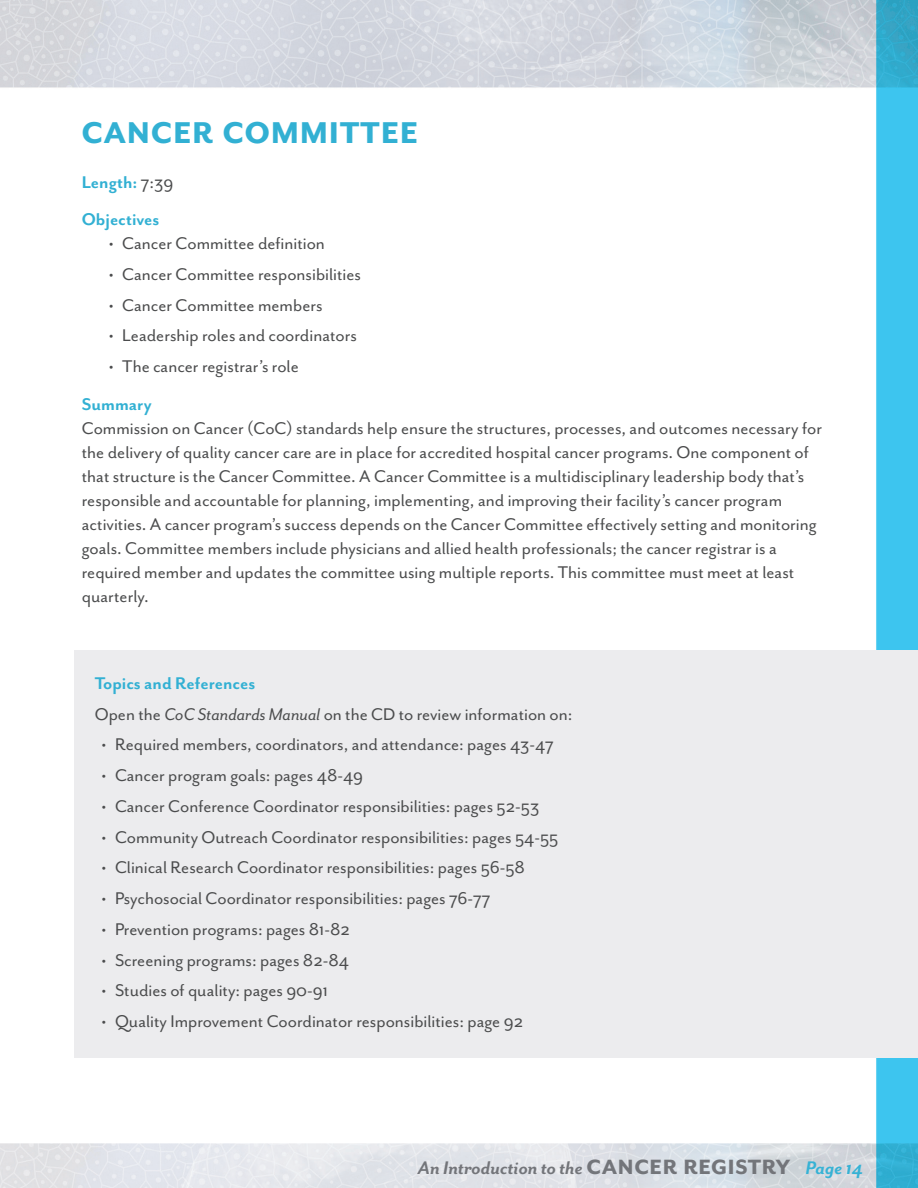
<style>
.page{position:relative;width:918px;height:1188px;background:#fff}
.page>*{position:absolute;margin:0;border:0;box-sizing:border-box;transform-origin:0 0}
.t1{font:48px "Mr Eaves San SCB";color:#32b0d3}
.t2{font:21px "Mr Eaves San BI";color:#73757a}
.t3{font:19.5px/24px "Mr Eaves San R";color:#4b4c4d}
.t4{font:19.5px/37.5px "Mr Eaves San B";color:#32b0d3}
.s1{font-family:"Mr Eaves San R";color:#4b4c4d}
.s2{font-family:"Mr Eaves San RI"}
.s3{font-family:"Mr Eaves San SCB";font-size:33px}
.s4{color:#36b2d5}
</style>
<div class="page">
<img style="left:0;top:0;width:918px;height:1188px">
<div style="left:75px;top:651px;width:843px;height:407px;background:#ececee"></div>
<h1 class="t1" style="left:81px;top:102px;width:339px">cancer committee</h1>
<p class="t4" style="left:82px;top:163px;width:93px">Length: <span class="s1">7:39<br></span>Objectives</p>
<p class="t3" style="left:109px;top:231px;width:218px">• Cancer Committee definition</p>
<p class="t3" style="left:109px;top:262px;width:254px">• Cancer Committee responsibilities</p>
<p class="t3" style="left:109px;top:293px;width:215px">• Cancer Committee members</p>
<p class="t3" style="left:109px;top:324px;width:250px">• Leadership roles and coordinators</p>
<p class="t3" style="left:109px;top:354px;width:192px">• The cancer registrar’s role</p>
<p class="t4" style="left:82px;top:385px;width:71px">Summary</p>
<p class="t3" style="left:82px;top:416px;width:742px">Commission on Cancer (CoC) standards help ensure the structures, processes, and outcomes necessary for the delivery of quality cancer care are in place for accredited hospital cancer programs. One component of that structure is the Cancer Committee. A Cancer Committee is a multidisciplinary leadership body that’s responsible and accountable for planning, implementing, and improving their facility’s cancer program activities. A cancer program’s success depends on the Cancer Committee effectively setting and monitoring goals. Committee members include physicians and allied health professionals; the cancer registrar is a required member and updates the committee using multiple reports. This committee must meet at least quarterly.</p>
<p class="t4" style="left:95px;top:664px;width:162px">Topics and References</p>
<p class="t3" style="left:95px;top:702px;width:479px">Open the <span class="s2">CoC Standards Manual</span> on the CD to review information on:</p>
<p class="t3" style="left:102px;top:733px;width:454px">• Required members, coordinators, and attendance: pages 43-47</p>
<p class="t3" style="left:102px;top:763px;width:263px">• Cancer program goals: pages 48-49</p>
<p class="t3" style="left:102px;top:794px;width:439px">• Cancer Conference Coordinator responsibilities: pages 52-53</p>
<p class="t3" style="left:102px;top:825px;width:458px">• Community Outreach Coordinator responsibilities: pages 54-55</p>
<p class="t3" style="left:102px;top:856px;width:425px">• Clinical Research Coordinator responsibilities: pages 56-58</p>
<p class="t3" style="left:102px;top:886px;width:390px">• Psychosocial Coordinator responsibilities: pages 76-77</p>
<p class="t3" style="left:102px;top:917px;width:250px">• Prevention programs: pages 81-82</p>
<p class="t3" style="left:102px;top:948px;width:249px">• Screening programs: pages 82-84</p>
<p class="t3" style="left:102px;top:979px;width:228px">• Studies of quality: pages 90-91</p>
<p class="t3" style="left:102px;top:1009px;width:423px">• Quality Improvement Coordinator responsibilities: page 92</p>
<p class="t2" style="left:418px;top:1156px;width:447px">An Introduction to the <span class="s3">cancer registry</span> <span class="s4">Page 14</span></p>
</div>
